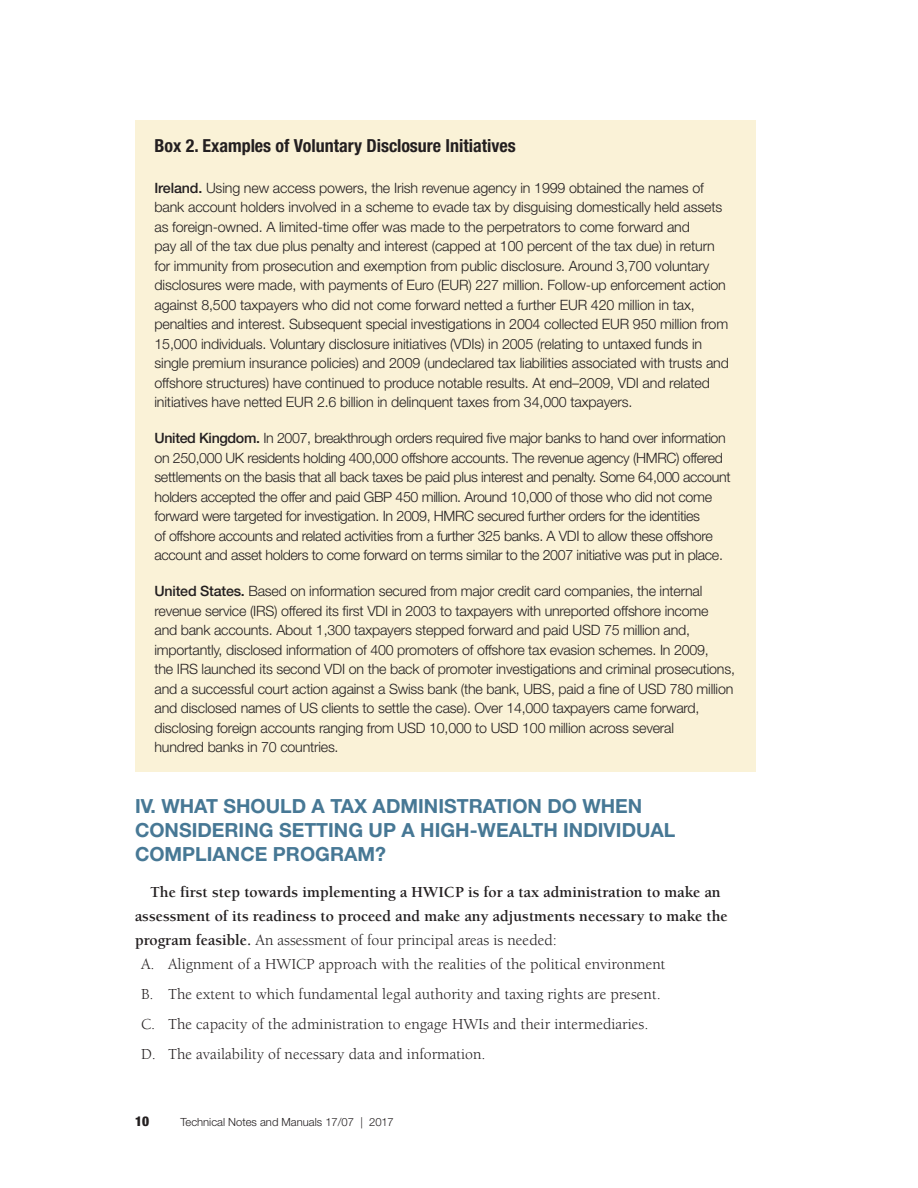
<style>
.page{position:relative;width:918px;height:1188px;background:#fff}
.page>*{position:absolute;margin:0;border:0;box-sizing:border-box;transform-origin:0 0}
.t1{font:700 19.5px/24px "Helvetica Neue LT Std";color:#477895}
.t2{font:700 condensed 18px "Helvetica Neue LT Std";color:#231f20}
.t3{font:15.75px/30px "Berkeley Std";color:#231f20}
.t4{font:700 15.75px "Berkeley Std";color:#231f20}
.t5{font:300 14.25px/19.5px "Helvetica Neue LT Std";letter-spacing:-.015em;color:#231f20}
.t6{font:900 condensed 13.5px "Helvetica Neue LT Std";color:#231f20}
.t7{font:300 11.25px "Helvetica Neue LT Std";color:#231f20}
.s1{font-weight:500}
.s2{font-weight:700}
</style>
<div class="page">
<div style="left:135px;top:120px;width:621px;height:652px;background:#faf2d7"></div>
<p class="t2" style="left:154px;top:135px;width:363px">Box 2. Examples of Voluntary Disclosure Initiatives</p>
<p class="t5" style="left:154px;top:178px;width:576px"><span class="s1">Ireland.</span> Using new access powers, the Irish revenue agency in 1999 obtained the names of bank account holders involved in a scheme to evade tax by disguising domestically held assets as foreign-owned. A limited-time offer was made to the perpetrators to come forward and<br>pay all of the tax due plus penalty and interest (capped at 100 percent of the tax due) in return for immunity from prosecution and exemption from public disclosure. Around 3,700 voluntary disclosures were made, with payments of Euro (EUR) 227 million. Follow-up enforcement action against 8,500 taxpayers who did not come forward netted a further EUR 420 million in tax, penalties and interest. Subsequent special investigations in 2004 collected EUR 950 million from 15,000 individuals. Voluntary disclosure initiatives (VDIs) in 2005 (relating to untaxed funds in single premium insurance policies) and 2009 (undeclared tax liabilities associated with trusts and offshore structures) have continued to produce notable results. At end–2009, VDI and related initiatives have netted EUR 2.6 billion in delinquent taxes from 34,000 taxpayers.</p>
<p class="t5" style="left:154px;top:428px;width:578px"><span class="s1">United Kingdom.</span> In 2007, breakthrough orders required five major banks to hand over information on 250,000 UK residents holding 400,000 offshore accounts. The revenue agency (HMRC) offered settlements on the basis that all back taxes be paid plus interest and penalty. Some 64,000 account holders accepted the offer and paid GBP 450 million. Around 10,000 of those who did not come forward were targeted for investigation. In 2009, HMRC secured further orders for the identities<br>of offshore accounts and related activities from a further 325 banks. A VDI to allow these offshore account and asset holders to come forward on terms similar to the 2007 initiative was put in place.</p>
<p class="t5" style="left:154px;top:581px;width:582px"><span class="s1">United States.</span> Based on information secured from major credit card companies, the internal revenue service (IRS) offered its first VDI in 2003 to taxpayers with unreported offshore income<br>and bank accounts. About 1,300 taxpayers stepped forward and paid USD 75 million and, importantly, disclosed information of 400 promoters of offshore tax evasion schemes. In 2009,<br>the IRS launched its second VDI on the back of promoter investigations and criminal prosecutions, and a successful court action against a Swiss bank (the bank, UBS, paid a fine of USD 780 million and disclosed names of US clients to settle the case). Over 14,000 taxpayers came forward, disclosing foreign accounts ranging from USD 10,000 to USD 100 million across several<br>hundred banks in 70 countries.</p>
<h1 class="t1" style="left:135px;top:794px;width:542px">IV. WHAT SHOULD A TAX ADMINISTRATION DO WHEN<br>CONSIDERING SETTING UP A HIGH-WEALTH INDIVIDUAL<br>COMPLIANCE PROGRAM?</h1>
<p class="t4" style="left:150px;top:884px;width:572px">The first step towards implementing a HWICP is for a tax administration to make an</p>
<p class="t4" style="left:135px;top:908px;width:594px">assessment of its readiness to proceed and make any adjustments necessary to make the</p>
<p class="t3" style="left:135px;top:926px;width:424px"><span class="s2">program feasible.</span> An assessment of four principal areas is needed:</p>
<p class="t3" style="left:141px;top:950px;width:526px">A. Alignment of a HWICP approach with the realities of the political environment</p>
<p class="t3" style="left:141px;top:980px;width:521px">B. The extent to which fundamental legal authority and taxing rights are present.<br>C. The capacity of the administration to engage HWIs and their intermediaries.<br>D. The availability of necessary data and information.</p>
<p class="t6" style="left:135px;top:1113px;width:16px">10</p>
<p class="t7" style="left:181px;top:1115px;width:215px">Technical Notes and Manuals 17/07 | 2017</p>
</div>
